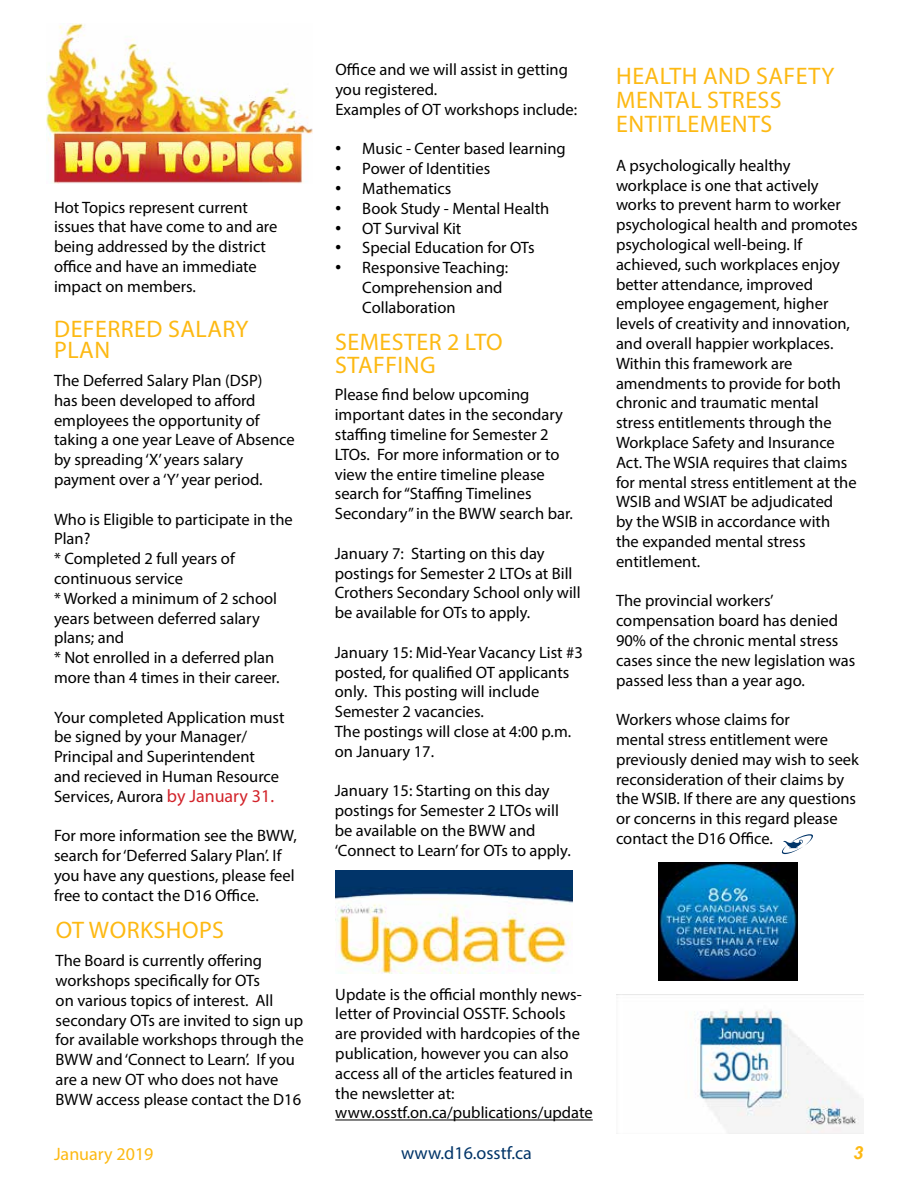
<style>
.page{position:relative;width:918px;height:1188px;background:#fff}
.page>*{position:absolute;margin:0;border:0;box-sizing:border-box;transform-origin:0 0}
.t1{font:24px/24px "Myriad Pro";letter-spacing:.02em;color:#fdb913}
.t2{font:18px "Myriad Pro";color:#003468}
.t3{font:18px "Myriad Pro";color:#fdb913}
.t4{font:italic 700 18px "Arial";color:#fdb913}
.t5{font:16.5px/19.8px "Myriad Pro";color:#000}
.s1{font-size:18px;color:#d2232a}
.s2{font-family:"Times New Roman";font-size:18px}
</style>
<div class="page">
<img style="left:47px;top:23px;width:266px;height:160px">
<svg style="left:782px;top:834px;width:31px;height:20px"></svg>
<hr style="left:335px;top:1120px;width:258px;height:1px;background:#000">
<img style="left:335px;top:871px;width:237px;height:103px">
<img style="left:694px;top:1010px;width:170px;height:124px">
<img style="left:659px;top:863px;width:138px;height:117px">
<p class="t5" style="left:54px;top:197px;width:225px">Hot Topics represent current issues that have come to and are being addressed by the district office and have an immediate impact on members.</p>
<h1 class="t1" style="left:54px;top:318px;width:196px;line-height:21px">DEFERRED SALARY<br>PLAN</h1>
<p class="t5" style="left:54px;top:370px;width:242px">The Deferred Salary Plan (DSP)<br>has been developed to afford employees the opportunity of taking a one year Leave of Absence by spreading ‘X’ years salary payment over a ‘Y’ year period.</p>
<p class="t5" style="left:54px;top:509px;width:240px">Who is Eligible to participate in the<br>Plan?<br>* Completed 2 full years of continuous service<br>* Worked a minimum of 2 school years between deferred salary plans; and<br>* Not enrolled in a deferred plan more than 4 times in their career.</p>
<p class="t5" style="left:54px;top:707px;width:232px">Your completed Application must be signed by your Manager/<br>Principal and Superintendent and recieved in Human Resource<br>Services, Aurora <span class="s1">by January 31.</span></p>
<p class="t5" style="left:54px;top:826px;width:244px">For more information see the BWW, search for ‘Deferred Salary Plan’. If you have any questions, please feel free to contact the D16 Office.</p>
<h1 class="t1" style="left:56px;top:918px;width:170px">OT WORKSHOPS</h1>
<p class="t5" style="left:56px;top:951px;width:249px">The Board is currently offering workshops specifically for OTs<br>on various topics of interest. All secondary OTs are invited to sign up for available workshops through the<br>BWW and ‘Connect to Learn’. If you are a new OT who does not have<br>BWW access please contact the D16</p>
<p class="t5" style="left:335px;top:60px;width:243px">Office and we will assist in getting you registered.<br>Examples of OT workshops include:</p>
<p class="t5" style="left:335px;top:139px;width:232px"><span class="s2">•</span> Music - Center based learning</p>
<p class="t5" style="left:335px;top:159px;width:156px"><span class="s2">•</span> Power of Identities</p>
<p class="t5" style="left:335px;top:178px;width:118px"><span class="s2">•</span> Mathematics</p>
<p class="t5" style="left:335px;top:198px;width:216px"><span class="s2">•</span> Book Study - Mental Health</p>
<p class="t5" style="left:335px;top:218px;width:128px"><span class="s2">•</span> OT Survival Kit</p>
<p class="t5" style="left:335px;top:238px;width:201px"><span class="s2">•</span> Special Education for OTs</p>
<p class="t5" style="left:362px;top:258px;width:148px;text-indent:-27px"><span class="s2">•</span> Responsive Teaching:<br>Comprehension and<br>Collaboration</p>
<h1 class="t1" style="left:335px;top:331px;width:169px;line-height:22.5px">SEMESTER 2 LTO<br>STAFFING</h1>
<p class="t5" style="left:335px;top:385px;width:240px">Please find below upcoming important dates in the secondary staffing timeline for Semester 2<br>LTOs. For more information or to view the entire timeline please search for “Staffing Timelines<br>Secondary” in the BWW search bar.</p>
<p class="t5" style="left:335px;top:543px;width:247px">January 7: Starting on this day postings for Semester 2 LTOs at Bill Crothers Secondary School only will be available for OTs to apply.</p>
<p class="t5" style="left:335px;top:642px;width:250px">January 15: Mid-Year Vacancy List #3 posted, for qualified OT applicants only. This posting will include<br>Semester 2 vacancies.<br>The postings will close at 4:00 p.m. on January 17.</p>
<p class="t5" style="left:335px;top:781px;width:237px">January 15: Starting on this day postings for Semester 2 LTOs will be available on the BWW and ‘Connect to Learn’ for OTs to apply.</p>
<h1 class="t1" style="left:616px;top:63px;width:220px">HEALTH AND SAFETY<br>MENTAL STRESS<br>ENTITLEMENTS</h1>
<p class="t5" style="left:616px;top:155px;width:243px">A psychologically healthy workplace is one that actively works to prevent harm to worker psychological health and promotes psychological well-being. If achieved, such workplaces enjoy better attendance, improved employee engagement, higher levels of creativity and innovation, and overall happier workplaces.<br>Within this framework are amendments to provide for both chronic and traumatic mental stress entitlements through the<br>Workplace Safety and Insurance<br>Act. The WSIA requires that claims for mental stress entitlement at the<br>WSIB and WSIAT be adjudicated<br>by the WSIB in accordance with<br>the expanded mental stress entitlement.</p>
<p class="t5" style="left:616px;top:591px;width:241px">The provincial workers’ compensation board has denied<br>90% of the chronic mental stress cases since the new legislation was passed less than a year ago.</p>
<p class="t5" style="left:616px;top:709px;width:244px">Workers whose claims for<br>mental stress entitlement were previously denied may wish to seek reconsideration of their claims by the WSIB. If there are any questions or concerns in this regard please contact the D16 Office.</p>
<p class="t5" style="left:335px;top:984px;width:259px">Update is the official monthly news&shy;letter of Provincial OSSTF. Schools<br>are provided with hardcopies of the publication, however you can also access all of the articles featured in the newsletter at: www.osstf.on.ca/publications/update</p>
<p class="t3" style="left:54px;top:1142px;width:101px">January 2019</p>
<p class="t2" style="left:401px;top:1141px;width:132px">www.d16.osstf.ca</p>
<p class="t4" style="left:853px;top:1141px;width:12px">3</p>
</div>
